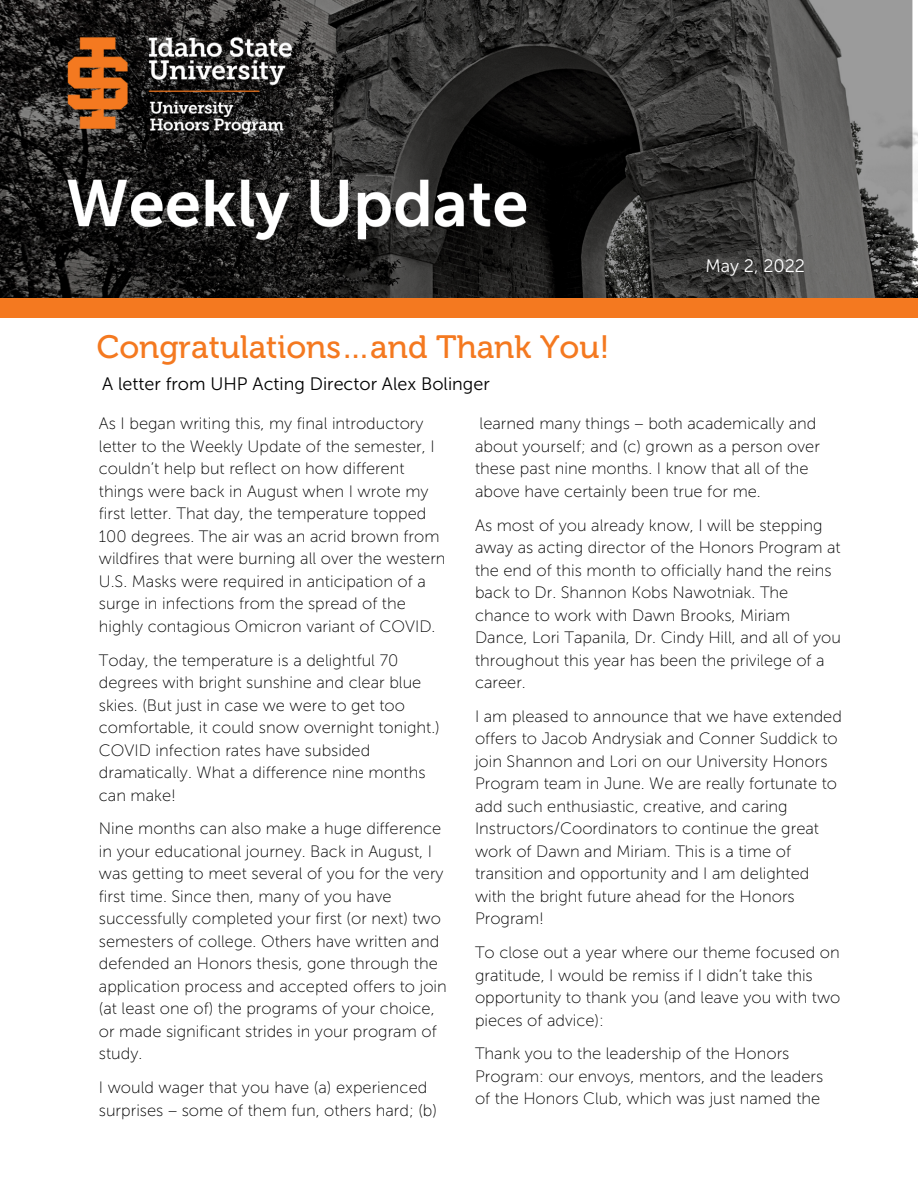
<style>
.page{position:relative;width:918px;height:1188px;background:#fff}
.page>*{position:absolute;margin:0;border:0;box-sizing:border-box;transform-origin:0 0}
.t1{font:32.25px "Museo 500";color:#f47920}
.t2{font:18px "Museo Sans 300";color:#000}
.t3{font:18px "Museo Sans 300";color:#fff}
.t4{font:16.5px/22.5px "Museo Sans 100";color:#000}
</style>
<div class="page">
<img style="left:0;top:0;width:918px;height:298px">
<div style="left:0;top:298px;width:918px;height:19px;background:#f47920"></div>
<p class="t3" style="left:705px;top:255px;width:101px">May 2, 2022</p>
<p class="t1" style="left:97px;top:328px;width:514px">Congratulations…and Thank You!</p>
<p class="t2" style="left:102px;top:373px;width:389px">A letter from UHP Acting Director Alex Bolinger</p>
<p class="t4" style="left:99px;top:412px;width:348px">As I began writing this, my final introductory letter to the Weekly Update of the semester, I couldn’t help but reflect on how different things were back in August when I wrote my first letter. That day, the temperature topped 100 degrees. The air was an acrid brown from wildfires that were burning all over the western U.S. Masks were required in anticipation of a surge in infections from the spread of the highly contagious Omicron variant of COVID.</p>
<p class="t4" style="left:99px;top:649px;width:343px">Today, the temperature is a delightful 70 degrees with bright sunshine and clear blue skies. (But just in case we were to get too comfortable, it could snow overnight tonight.)<br>COVID infection rates have subsided dramatically. What a difference nine months can make!</p>
<p class="t4" style="left:99px;top:817px;width:349px">Nine months can also make a huge difference in your educational journey. Back in August, I was getting to meet several of you for the very first time. Since then, many of you have successfully completed your first (or next) two semesters of college. Others have written and defended an Honors thesis, gone through the application process and accepted offers to join (at least one of) the programs of your choice, or made significant strides in your program of study.</p>
<p class="t4" style="left:99px;top:1076px;width:340px">I would wager that you have (a) experienced surprises – some of them fun, others hard; (b)</p>
<p class="t4" style="left:475px;top:412px;width:346px">learned many things – both academically and about yourself; and (c) grown as a person over these past nine months. I know that all of the above have certainly been true for me.</p>
<p class="t4" style="left:475px;top:514px;width:367px">As most of you already know, I will be stepping away as acting director of the Honors Program at the end of this month to officially hand the reins back to Dr. Shannon Kobs Nawotniak. The chance to work with Dawn Brooks, Miriam Dance, Lori Tapanila, Dr. Cindy Hill, and all of you throughout this year has been the privilege of a career.</p>
<p class="t4" style="left:475px;top:705px;width:368px">I am pleased to announce that we have extended offers to Jacob Andrysiak and Conner Suddick to join Shannon and Lori on our University Honors Program team in June. We are really fortunate to add such enthusiastic, creative, and caring Instructors/Coordinators to continue the great work of Dawn and Miriam. This is a time of transition and opportunity and I am delighted with the bright future ahead for the Honors Program!</p>
<p class="t4" style="left:475px;top:941px;width:367px">To close out a year where our theme focused on gratitude, I would be remiss if I didn’t take this opportunity to thank you (and leave you with two pieces of advice):</p>
<p class="t4" style="left:475px;top:1042px;width:350px">Thank you to the leadership of the Honors<br>Program: our envoys, mentors, and the leaders of the Honors Club, which was just named the</p>
</div>
